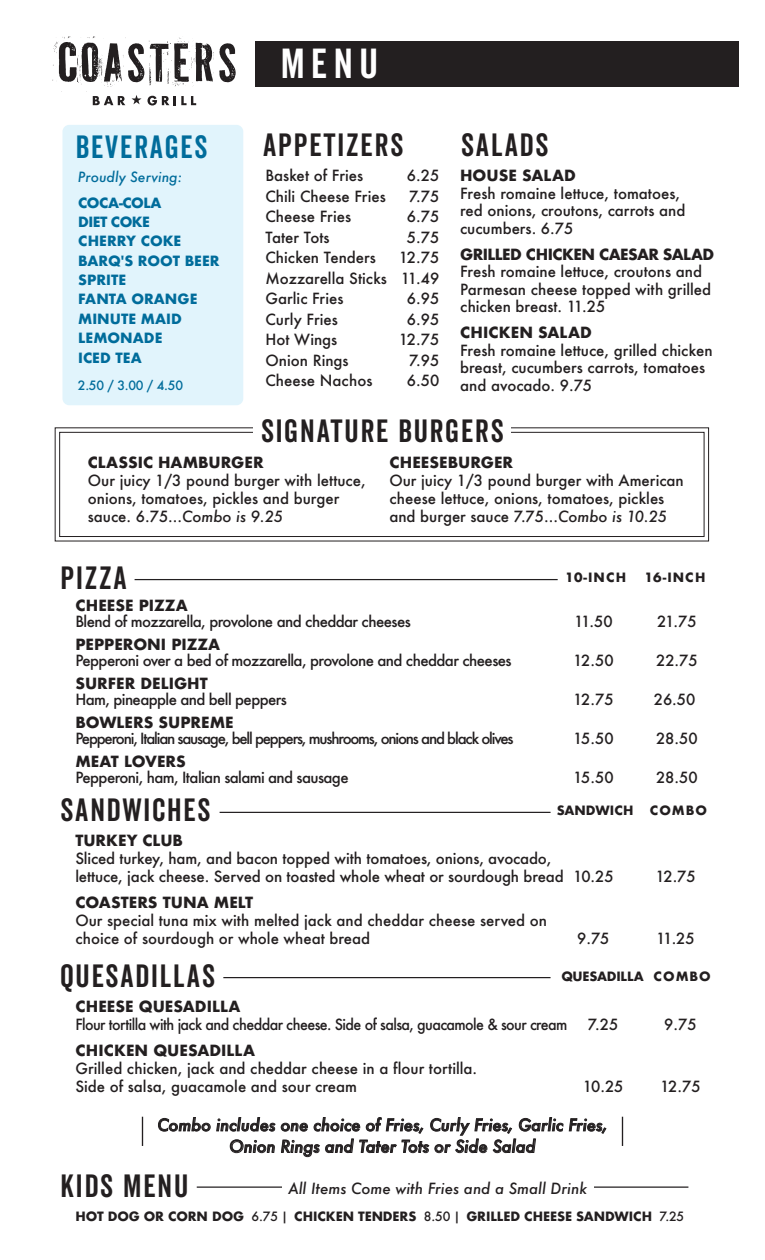
<style>
.page{position:relative;width:765px;height:1260px;background:#fff}
.page>*{position:absolute;margin:0;border:0;box-sizing:border-box;transform-origin:0 0}
.t1{font:40.75px "Veneer Clean";color:#fff}
.t2{font:31.25px "Veneer Clean";letter-spacing:.06em;color:#231f20}
.t3{font:31.25px "Veneer Clean";letter-spacing:.06em;color:#006c9b}
.t4{font:italic 500 16.25px/21.5px "Futura";color:#231f20;text-align:center}
.t5{font:500 15px/18px "Futura";color:#231f20}
.t6{font:700 15px "Futura";color:#231f20}
.t7{font:500 15px "Futura";letter-spacing:-.04em;color:#231f20}
.t8{font:500 15px "Futura";letter-spacing:-.04em;color:#231f20;scale:.95 1}
.t9{font:500 15px "Futura";letter-spacing:-.08em;color:#231f20}
.t10{font:italic 500 15px "Futura";color:#231f20}
.t11{font:700 15px "Futura";letter-spacing:-.04em;color:#231f20}
.t12{font:700 13.75px/19.4px "Futura";color:#006c9b}
.t13{font:italic 500 13.75px "Futura";color:#006c9b}
.t14{font:700 12.5px "Futura";letter-spacing:-.01em;color:#231f20}
.t15{font:500 12.5px "Futura";color:#006c9b}
.s1{font-style:italic}
.s2{font-weight:500}
</style>
<div class="page">
<div style="left:255px;top:41px;width:483px;height:46px;background:#231f20"></div>
<div style="left:62px;top:125px;width:181px;height:280px;background:#e1f4fc;border-radius:7px"></div>
<div style="left:59px;top:432px;width:646px;height:105px;border:1px solid #231f20"></div>
<div style="left:254px;top:410px;width:257px;height:37px;background:#fff"></div>
<svg style="left:52px;top:36px;width:184px;height:70px"></svg>
<svg style="left:158px;top:1117px;width:52px;height:14px"></svg>
<svg style="left:216px;top:1117px;width:59px;height:15px"></svg>
<svg style="left:569px;top:1118px;width:37px;height:16px"></svg>
<svg style="left:230px;top:1140px;width:45px;height:13px"></svg>
<svg style="left:281px;top:1117px;width:282px;height:40px"></svg>
<hr style="left:220px;top:812px;width:331px;height:1px;background:#231f20">
<hr style="left:135px;top:579px;width:423px;height:1px;background:#231f20">
<hr style="left:223px;top:977px;width:328px;height:1px;background:#231f20">
<hr style="left:197px;top:1187px;width:491px;height:1px;background:#231f20">
<div style="left:282px;top:1175px;width:312px;height:28px;background:#fff"></div>
<svg style="left:142px;top:1117px;width:1px;height:29px"></svg>
<svg style="left:622px;top:1117px;width:1px;height:29px"></svg>
<h2 class="t3" style="left:76px;top:128px;width:133px">BEVERAGES</h2>
<p class="t13" style="left:78px;top:168px;width:106px">Proudly Serving:</p>
<p class="t12" style="left:78px;top:193px;width:143px">COCA-COLA<br>DIET COKE<br>CHERRY COKE<br>BARQ'S ROOT BEER<br>SPRITE<br>FANTA ORANGE<br>MINUTE MAID<br>LEMONADE<br>ICED TEA</p>
<p class="t15" style="left:78px;top:377px;width:107px">2.50 / 3.00 / 4.50</p>
<h1 class="t1" style="left:281px;top:39px;width:99px">MENU</h1>
<h2 class="t2" style="left:263px;top:126px;width:142px">APPETIZERS</h2>
<p class="t5" style="left:265px;top:166px;width:99px">Basket of Fries</p>
<p class="t5" style="left:407px;top:166px;width:34px">6.25</p>
<p class="t5" style="left:265px;top:187px;width:122px">Chili Cheese Fries</p>
<p class="t5" style="left:409px;top:187px;width:32px">7.75</p>
<p class="t5" style="left:265px;top:207px;width:87px">Cheese Fries</p>
<p class="t5" style="left:407px;top:207px;width:34px">6.75</p>
<p class="t5" style="left:265px;top:228px;width:66px">Tater Tots</p>
<p class="t5" style="left:407px;top:228px;width:34px">5.75</p>
<p class="t5" style="left:265px;top:248px;width:112px">Chicken Tenders</p>
<p class="t5" style="left:265px;top:247px;width:175px;line-height:20.5px;text-align:justify;text-indent:133px">12.75<br>Mozzarella Sticks 11.49<br>Garlic Fries</p>
<p class="t5" style="left:407px;top:289px;width:34px">6.95</p>
<p class="t5" style="left:265px;top:310px;width:74px">Curly Fries</p>
<p class="t5" style="left:407px;top:310px;width:34px">6.95</p>
<p class="t5" style="left:265px;top:330px;width:73px">Hot Wings</p>
<p class="t5" style="left:399px;top:330px;width:42px">12.75</p>
<p class="t5" style="left:265px;top:351px;width:85px">Onion Rings</p>
<p class="t5" style="left:409px;top:351px;width:32px">7.95</p>
<p class="t5" style="left:265px;top:371px;width:109px">Cheese Nachos</p>
<p class="t5" style="left:407px;top:371px;width:34px">6.50</p>
<h2 class="t2" style="left:461px;top:126px;width:89px">SALADS</h2>
<p class="t6" style="left:460px;top:165px;width:117px">HOUSE SALAD</p>
<p class="t5" style="left:460px;top:184px;width:227px;line-height:17.5px">Fresh romaine lettuce, tomatoes, red onions, croutons, carrots and cucumbers. 6.75</p>
<p class="t11" style="left:460px;top:243px;width:256px">GRILLED CHICKEN CAESAR SALAD</p>
<p class="t5" style="left:460px;top:263px;width:253px;line-height:17.5px">Fresh romaine lettuce, croutons and<br>Parmesan cheese topped with grilled chicken breast. 11.25</p>
<p class="t6" style="left:460px;top:322px;width:133px">CHICKEN SALAD</p>
<p class="t5" style="left:460px;top:341px;width:254px;line-height:17.5px">Fresh romaine lettuce, grilled chicken breast, cucumbers carrots, tomatoes and avocado. 9.75</p>
<h2 class="t2" style="left:261px;top:411px;width:244px">SIGNATURE BURGERS</h2>
<p class="t6" style="left:88px;top:451px;width:177px">CLASSIC HAMBURGER</p>
<p class="t5" style="left:88px;top:471px;width:279px">Our juicy 1/3 pound burger with lettuce, onions, tomatoes, pickles and burger sauce. 6.75...<span class="s1">Combo is 9.25</span></p>
<h2 class="t2" style="left:61px;top:558px;width:68px">PIZZA</h2>
<p class="t6" style="left:389px;top:451px;width:125px">CHEESEBURGER</p>
<p class="t5" style="left:389px;top:471px;width:296px">Our juicy 1/3 pound burger with American cheese lettuce, onions, tomatoes, pickles and burger sauce 7.75...<span class="s1">Combo is 10.25</span></p>
<p class="t14" style="left:565px;top:569px;width:63px">10-INCH</p>
<p class="t14" style="left:644px;top:569px;width:62px">16-INCH</p>
<p class="t6" style="left:75px;top:595px;width:114px">CHEESE PIZZA</p>
<p class="t7" style="left:75px;top:611px;width:337px">Blend of mozzarella, provolone and cheddar cheeses</p>
<p class="t5" style="left:574px;top:612px;width:40px">11.50</p>
<p class="t5" style="left:657px;top:612px;width:41px">21.75</p>
<p class="t6" style="left:75px;top:634px;width:146px">PEPPERONI PIZZA</p>
<p class="t7" style="left:75px;top:650px;width:438px">Pepperoni over a bed of mozzarella, provolone and cheddar cheeses</p>
<p class="t5" style="left:573px;top:651px;width:42px">12.50</p>
<p class="t5" style="left:656px;top:651px;width:43px">22.75</p>
<p class="t6" style="left:75px;top:673px;width:134px">SURFER DELIGHT</p>
<p class="t7" style="left:75px;top:689px;width:213px">Ham, pineapple and bell peppers</p>
<p class="t5" style="left:573px;top:690px;width:42px">12.75</p>
<p class="t5" style="left:654px;top:690px;width:43px">26.50</p>
<p class="t6" style="left:75px;top:712px;width:160px">BOWLERS SUPREME</p>
<p class="t9" style="left:75px;top:728px;width:440px">Pepperoni, Italian sausage, bell peppers, mushrooms, onions and black olives</p>
<p class="t5" style="left:573px;top:729px;width:42px">15.50</p>
<p class="t5" style="left:656px;top:729px;width:43px">28.50</p>
<p class="t6" style="left:75px;top:751px;width:112px">MEAT LOVERS</p>
<p class="t7" style="left:75px;top:767px;width:275px">Pepperoni, ham, Italian salami and sausage</p>
<p class="t5" style="left:573px;top:768px;width:42px">15.50</p>
<p class="t5" style="left:656px;top:768px;width:43px">28.50</p>
<h2 class="t2" style="left:61px;top:791px;width:151px">SANDWICHES</h2>
<p class="t14" style="left:557px;top:801px;width:78px">SANDWICH</p>
<p class="t14" style="left:650px;top:801px;width:59px">COMBO</p>
<p class="t6" style="left:75px;top:830px;width:109px">TURKEY CLUB</p>
<p class="t5" style="left:75px;top:850px;width:540px">Sliced turkey, ham, and bacon topped with tomatoes, onions, avocado,<br>lettuce, jack cheese. Served on toasted whole wheat or sourdough bread 10.25</p>
<p class="t5" style="left:655px;top:868px;width:42px">12.75</p>
<p class="t6" style="left:75px;top:892px;width:179px">COASTERS TUNA MELT</p>
<p class="t5" style="left:75px;top:912px;width:473px">Our special tuna mix with melted jack and cheddar cheese served on choice of sourdough or whole wheat bread</p>
<h2 class="t2" style="left:61px;top:957px;width:156px">QUESADILLAS</h2>
<p class="t5" style="left:577px;top:930px;width:34px">9.75</p>
<p class="t5" style="left:656px;top:930px;width:40px">11.25</p>
<p class="t14" style="left:561px;top:967px;width:151px">QUESADILLA COMBO</p>
<p class="t6" style="left:75px;top:995px;width:167px">CHEESE QUESADILLA</p>
<p class="t8" style="left:75px;top:1014px;width:520px">Flour tortilla with jack and cheddar cheese. Side of salsa, guacamole &amp; sour cream</p>
<p class="t5" style="left:588px;top:1015px;width:32px">7.25</p>
<p class="t5" style="left:664px;top:1015px;width:34px">9.75</p>
<p class="t6" style="left:75px;top:1039px;width:181px">CHICKEN QUESADILLA</p>
<p class="t5" style="left:75px;top:1059px;width:403px">Grilled chicken, jack and cheddar cheese in a flour tortilla.<br>Side of salsa, guacamole and sour cream</p>
<p class="t5" style="left:583px;top:1077px;width:42px">10.25</p>
<p class="t5" style="left:660px;top:1077px;width:42px">12.75</p>
<p class="t4" style="left:157px;top:1114px;width:452px">Combo includes one choice of Fries, Curly Fries, Garlic Fries,<br>Onion Rings and Tater Tots or Side Salad</p>
<h2 class="t2" style="left:61px;top:1167px;width:129px">KIDS MENU</h2>
<p class="t10" style="left:288px;top:1178px;width:300px">All Items Come with Fries and a Small Drink</p>
<p class="t14" style="left:75px;top:1208px;width:610px">HOT DOG OR CORN DOG <span class="s2">6.75 |</span> CHICKEN TENDERS <span class="s2">8.50 |</span> GRILLED CHEESE SANDWICH <span class="s2">7.25</span></p>
</div>
